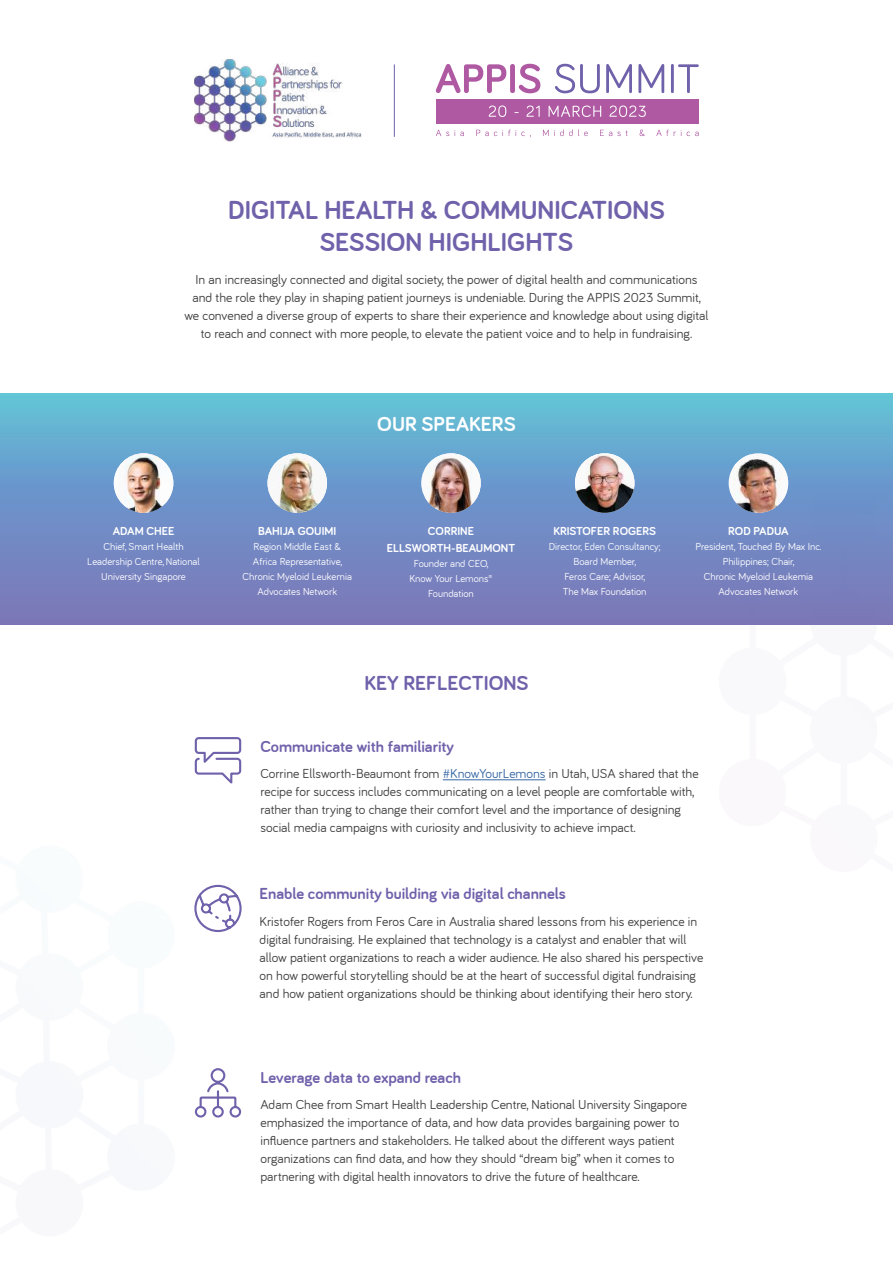
<style>
.page{position:relative;width:893px;height:1263px;background:#fff}
.page>*{position:absolute;margin:0;border:0;box-sizing:border-box;transform-origin:0 0}
.t1{font:700 27px/31.5px "Bariol";color:#7061ab;text-align:center}
.t2{font:700 21px "Bariol";color:#7061ab}
.t3{font:700 21px "Bariol";color:#fff}
.t4{font:700 16.5px "Bariol";color:#7061ab}
.t5{font:13.5px/18px "Bariol";color:#3e3e3f}
.t6{font:700 12px/16.5px "Bariol";color:#fff;text-align:center}
.t7{font:10.5px/15px "Bariol";color:#fff;text-align:center}
.s1{color:#3667a4}
</style>
<div class="page">
<div style="left:0;top:393px;width:893px;height:232px;background:linear-gradient(to bottom,#61bcd8,#7c70b8)"></div>
<img style="left:267px;top:453px;width:60px;height:60px;border-radius:30px">
<img style="left:575px;top:453px;width:59px;height:60px;border-radius:30px">
<div style="left:729px;top:453px;width:59px;height:60px;background:#fafafa;border-radius:50%"></div>
<img style="left:734px;top:455px;width:54px;height:58px">
<img style="left:114px;top:453px;width:59px;height:60px;border-radius:30px">
<svg style="left:421px;top:453px;width:60px;height:60px"></svg>
<img style="left:425px;top:453px;width:56px;height:60px">
<svg style="left:194px;top:884px;width:48px;height:48px"></svg>
<svg style="left:194px;top:1068px;width:48px;height:50px"></svg>
<hr style="left:443px;top:779px;width:103px;height:1px;background:#3667a4">
<svg style="left:194px;top:737px;width:48px;height:47px"></svg>
<img style="left:194px;top:59px;width:167px;height:82px">
<hr style="left:394px;top:64px;width:1px;height:73px;background:#7061ab">
<svg style="left:436px;top:64px;width:104px;height:29px"></svg>
<svg style="left:555px;top:64px;width:45px;height:29px"></svg>
<svg style="left:606px;top:64px;width:26px;height:29px"></svg>
<svg style="left:638px;top:64px;width:26px;height:29px"></svg>
<svg style="left:671px;top:64px;width:28px;height:29px"></svg>
<div style="left:436px;top:99px;width:263px;height:24px;background:#af59a3"></div>
<svg style="left:489px;top:106px;width:17px;height:11px"></svg>
<svg style="left:526px;top:106px;width:14px;height:11px"></svg>
<svg style="left:549px;top:106px;width:52px;height:11px"></svg>
<svg style="left:609px;top:106px;width:37px;height:11px"></svg>
<svg style="left:436px;top:130px;width:28px;height:6px"></svg>
<svg style="left:476px;top:130px;width:55px;height:7px"></svg>
<svg style="left:543px;top:129px;width:45px;height:7px"></svg>
<svg style="left:600px;top:130px;width:28px;height:6px"></svg>
<svg style="left:640px;top:130px;width:5px;height:6px"></svg>
<svg style="left:656px;top:130px;width:43px;height:6px"></svg>
<h1 class="t1" style="left:228px;top:194px;width:438px">DIGITAL HEALTH &amp; COMMUNICATIONS<br>SESSION HIGHLIGHTS</h1>
<p class="t5" style="left:184px;top:270px;width:526px;text-align:center">In an increasingly connected and digital society, the power of digital health and communications and the role they play in shaping patient journeys is undeniable. During the APPIS 2023 Summit, we convened a diverse group of experts to share their experience and knowledge about using digital to reach and connect with more people, to elevate the patient voice and to help in fundraising.</p>
<p class="t6" style="left:113px;top:523px;width:63px">ADAM CHEE</p>
<p class="t7" style="left:87px;top:539px;width:114px">Chief, Smart Health<br>Leadership Centre, National<br>University Singapore</p>
<h2 class="t3" style="left:377px;top:412px;width:140px">OUR SPEAKERS</h2>
<p class="t6" style="left:258px;top:523px;width:80px">BAHIJA GOUIMI</p>
<p class="t7" style="left:243px;top:539px;width:111px">Region Middle East &amp;<br>Africa Representative,<br>Chronic Myeloid Leukemia<br>Advocates Network</p>
<p class="t6" style="left:387px;top:523px;width:130px">CORRINE<br>ELLSWORTH-BEAUMONT</p>
<p class="t7" style="left:409px;top:555px;width:85px">Founder and CEO,<br>Know Your Lemons®<br>Foundation</p>
<p class="t6" style="left:553px;top:523px;width:104px">KRISTOFER ROGERS</p>
<p class="t7" style="left:549px;top:539px;width:113px">Director, Eden Consultancy;<br>Board Member,<br>Feros Care; Advisor,<br>The Max Foundation</p>
<h2 class="t2" style="left:364px;top:671px;width:166px">KEY REFLECTIONS</h2>
<p class="t6" style="left:728px;top:523px;width:62px">ROD PADUA</p>
<p class="t7" style="left:695px;top:539px;width:128px">President, Touched By Max Inc.<br>Philippines; Chair,<br>Chronic Myeloid Leukemia<br>Advocates Network</p>
<p class="t4" style="left:260px;top:737px;width:195px">Communicate with familiarity</p>
<p class="t5" style="left:260px;top:765px;width:440px">Corrine Ellsworth-Beaumont from <span class="s1">#KnowYourLemons</span> in Utah, USA shared that the recipe for success includes communicating on a level people are comfortable with, rather than trying to change their comfort level and the importance of designing social media campaigns with curiosity and inclusivity to achieve impact.</p>
<p class="t4" style="left:260px;top:884px;width:308px">Enable community building via digital channels</p>
<p class="t5" style="left:260px;top:912px;width:445px">Kristofer Rogers from Feros Care in Australia shared lessons from his experience in digital fundraising. He explained that technology is a catalyst and enabler that will allow patient organizations to reach a wider audience. He also shared his perspective on how powerful storytelling should be at the heart of successful digital fundraising and how patient organizations should be thinking about identifying their hero story.</p>
<p class="t4" style="left:260px;top:1068px;width:202px">Leverage data to expand reach</p>
<p class="t5" style="left:260px;top:1096px;width:428px">Adam Chee from Smart Health Leadership Centre, National University Singapore emphasized the importance of data, and how data provides bargaining power to influence partners and stakeholders. He talked about the different ways patient organizations can find data, and how they should “dream big” when it comes to partnering with digital health innovators to drive the future of healthcare.</p>
</div>
